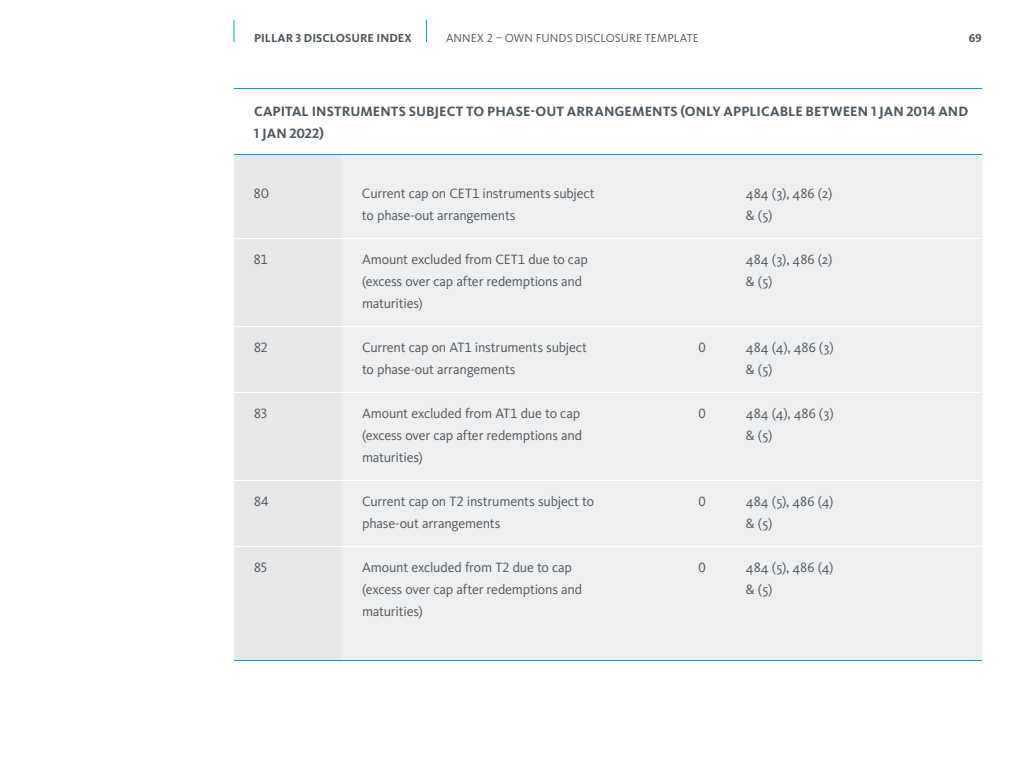
<style>
.page{position:relative;width:1024px;height:768px;background:#fff}
.page>*{position:absolute;margin:0;border:0;box-sizing:border-box;transform-origin:0 0}
.t1{font:14px/22px "Kievit OT";letter-spacing:-.015em;color:#4b5760}
.t2{font:700 14px/22px "Kievit OT";letter-spacing:.005em;color:#4b5760}
.t3{font:12px "Kievit OT";letter-spacing:.005em;color:#4b5760}
.t4{font:700 12px "Kievit OT";letter-spacing:.005em;color:#4b5760}
</style>
<div class="page">
<svg style="left:234px;top:20px;width:1px;height:22px"></svg>
<div style="left:234px;top:88px;width:108px;height:638px;background:#e5e7e8"></div>
<div style="left:342px;top:88px;width:640px;height:638px;background:#eeeff0"></div>
<svg style="left:426px;top:20px;width:1px;height:22px"></svg>
<div style="left:232px;top:88px;width:752px;height:66px;background:#fff"></div>
<hr style="left:234px;top:88px;width:748px;height:1px;background:#00a0dd">
<hr style="left:234px;top:154px;width:748px;height:1px;background:#00a0dd">
<hr style="left:234px;top:546px;width:748px;height:1px;background:#fff">
<hr style="left:234px;top:480px;width:748px;height:1px;background:#fff">
<hr style="left:234px;top:392px;width:748px;height:1px;background:#fff">
<hr style="left:234px;top:326px;width:748px;height:1px;background:#fff">
<hr style="left:234px;top:238px;width:748px;height:1px;background:#fff">
<div style="left:232px;top:660px;width:752px;height:108px;background:#fff"></div>
<hr style="left:234px;top:660px;width:748px;height:1px;background:#00a0dd">
<p class="t4" style="left:254px;top:31px;width:159px">PILLAR 3 DISCLOSURE INDEX</p>
<p class="t4" style="left:969px;top:31px;width:15px">69</p>
<p class="t3" style="left:446px;top:31px;width:254px">ANNEX 2 – OWN FUNDS DISCLOSURE TEMPLATE</p>
<p class="t2" style="left:254px;top:100px;width:716px">CAPITAL INSTRUMENTS SUBJECT TO PHASE-OUT ARRANGEMENTS (ONLY APPLICABLE BETWEEN 1 JAN 2014 AND<br>1 JAN 2022)</p>
<p class="t1" style="left:254px;top:182px;width:17px">80</p>
<p class="t1" style="left:362px;top:182px;width:234px">Current cap on CET1 instruments subject to phase-out arrangements</p>
<p class="t1" style="left:254px;top:248px;width:15px">81</p>
<p class="t1" style="left:362px;top:248px;width:227px">Amount excluded from CET1 due to cap (excess over cap after redemptions and maturities)</p>
<p class="t1" style="left:254px;top:336px;width:15px">82</p>
<p class="t1" style="left:362px;top:336px;width:227px">Current cap on AT1 instruments subject to phase-out arrangements</p>
<p class="t1" style="left:254px;top:402px;width:15px">83</p>
<p class="t1" style="left:362px;top:402px;width:222px">Amount excluded from AT1 due to cap (excess over cap after redemptions and maturities)</p>
<p class="t1" style="left:254px;top:490px;width:16px">84</p>
<p class="t1" style="left:362px;top:490px;width:234px">Current cap on T2 instruments subject to phase-out arrangements</p>
<p class="t1" style="left:254px;top:556px;width:14px">85</p>
<p class="t1" style="left:362px;top:556px;width:222px">Amount excluded from T2 due to cap (excess over cap after redemptions and maturities)</p>
<p class="t1" style="left:699px;top:337px;width:9px">0</p>
<p class="t1" style="left:699px;top:403px;width:9px">0</p>
<p class="t1" style="left:699px;top:491px;width:9px">0</p>
<p class="t1" style="left:699px;top:557px;width:9px">0</p>
<p class="t1" style="left:746px;top:183px;width:88px">484 (3), 486 (2) &amp; (5)</p>
<p class="t1" style="left:746px;top:249px;width:88px">484 (3), 486 (2) &amp; (5)</p>
<p class="t1" style="left:746px;top:337px;width:89px">484 (4), 486 (3) &amp; (5)</p>
<p class="t1" style="left:746px;top:403px;width:89px">484 (4), 486 (3) &amp; (5)</p>
<p class="t1" style="left:746px;top:490px;width:89px">484 (5), 486 (4) &amp; (5)</p>
<p class="t1" style="left:746px;top:556px;width:89px">484 (5), 486 (4) &amp; (5)</p>
</div>
